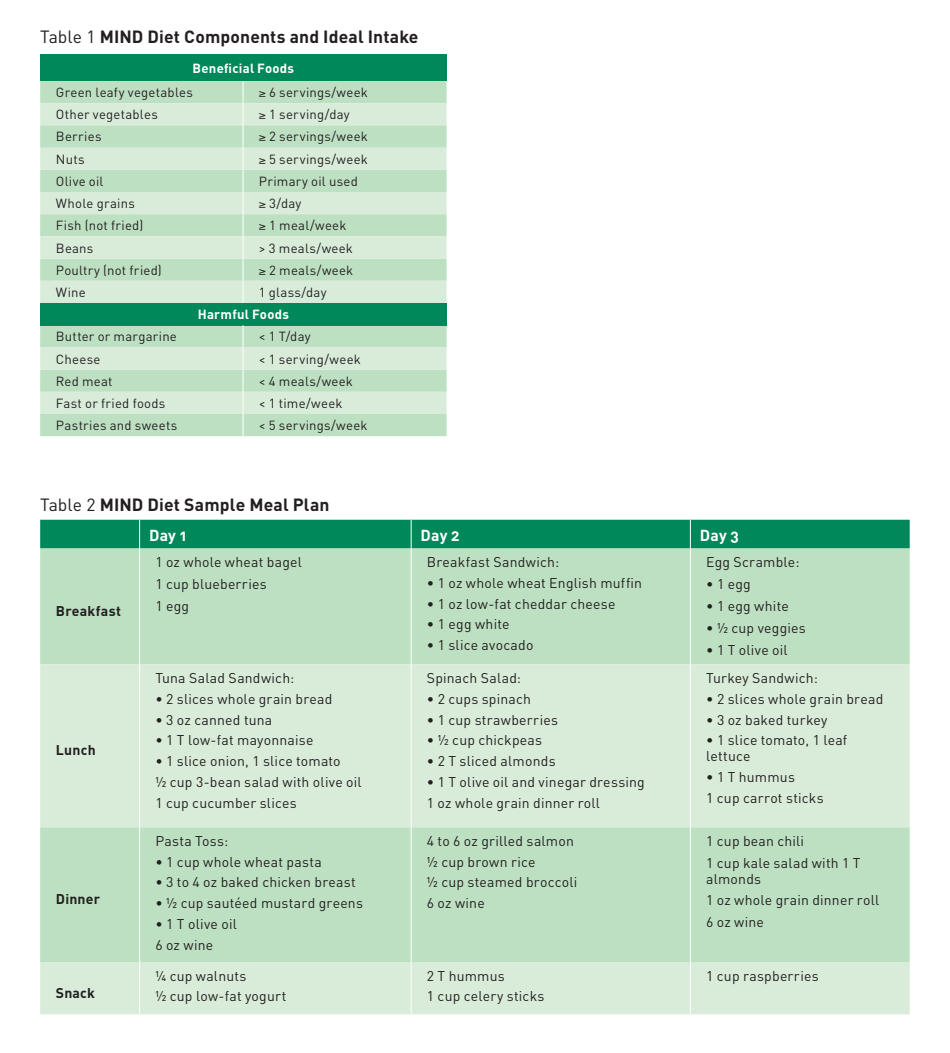
<style>
.page{position:relative;width:950px;height:1053px;background:#fff}
.page>*{position:absolute;margin:0;border:0;box-sizing:border-box;transform-origin:0 0}
.t1{font:700 17.5px "DIN";letter-spacing:.01em;color:#231f20}
.t2{font:15.75px "DIN Bold Alternate";letter-spacing:.015em;color:#fff}
.t3{font:14px/20.8px "DIN";letter-spacing:.015em;color:#231f20}
.t4{font:700 14px "DIN";letter-spacing:.015em;color:#231f20}
.t5{font:13.12px "DIN";letter-spacing:.02em;color:#231f20}
.t6{font:700 13.12px "DIN";letter-spacing:.02em;color:#fff}
.s1{font-weight:400}
</style>
<div class="page">
<div style="left:40px;top:54px;width:407px;height:27px;background:#00875a"></div>
<div style="left:40px;top:414px;width:407px;height:22px;background:#bde0c2"></div>
<svg style="left:40px;top:325px;width:407px;height:89px;background:#c8e5cc"></svg>
<div style="left:40px;top:303px;width:407px;height:22px;background:#00875a"></div>
<svg style="left:40px;top:81px;width:407px;height:222px;background:#cbe6ce"></svg>
<svg style="left:243px;top:325px;width:1px;height:111px"></svg>
<div style="left:40px;top:548px;width:870px;height:116px;background:#bde0c2"></div>
<svg style="left:40px;top:664px;width:870px;height:350px;background:#cde7d0"></svg>
<div style="left:40px;top:519px;width:870px;height:29px;background:#00875a"></div>
<hr style="left:139px;top:548px;width:1px;height:116px;background:#fff">
<hr style="left:411px;top:548px;width:1px;height:116px;background:#fff">
<hr style="left:690px;top:548px;width:1px;height:116px;background:#fff">
<hr style="left:139px;top:664px;width:1px;height:163px;background:#fff">
<hr style="left:411px;top:664px;width:1px;height:163px;background:#fff">
<hr style="left:690px;top:664px;width:1px;height:163px;background:#fff">
<hr style="left:139px;top:827px;width:1px;height:135px;background:#fff">
<hr style="left:411px;top:827px;width:1px;height:135px;background:#fff">
<hr style="left:690px;top:827px;width:1px;height:135px;background:#fff">
<hr style="left:139px;top:962px;width:1px;height:52px;background:#fff">
<hr style="left:411px;top:962px;width:1px;height:52px;background:#fff">
<hr style="left:690px;top:962px;width:1px;height:52px;background:#fff">
<p class="t1" style="left:40px;top:25px;width:380px"><span class="s1">Table 1</span> MIND Diet Components and Ideal Intake</p>
<p class="t6" style="left:193px;top:59px;width:103px">Beneficial Foods</p>
<p class="t5" style="left:56px;top:85px;width:138px">Green leafy vegetables</p>
<p class="t5" style="left:259px;top:85px;width:111px">≥ 6 servings/week</p>
<p class="t5" style="left:56px;top:107px;width:103px">Other vegetables</p>
<p class="t5" style="left:259px;top:107px;width:92px">≥ 1 serving/day</p>
<p class="t5" style="left:56px;top:129px;width:47px">Berries</p>
<p class="t5" style="left:259px;top:129px;width:111px">≥ 2 servings/week</p>
<p class="t5" style="left:56px;top:151px;width:30px">Nuts</p>
<p class="t5" style="left:259px;top:151px;width:111px">≥ 5 servings/week</p>
<p class="t5" style="left:56px;top:174px;width:49px">Olive oil</p>
<p class="t5" style="left:259px;top:174px;width:101px">Primary oil used</p>
<p class="t5" style="left:56px;top:196px;width:80px">Whole grains</p>
<p class="t5" style="left:259px;top:196px;width:44px">≥ 3/day</p>
<p class="t5" style="left:56px;top:218px;width:89px">Fish (not fried)</p>
<p class="t5" style="left:259px;top:218px;width:89px">≥ 1 meal/week</p>
<p class="t5" style="left:56px;top:240px;width:39px">Beans</p>
<p class="t5" style="left:259px;top:240px;width:96px">&gt; 3 meals/week</p>
<p class="t5" style="left:56px;top:262px;width:107px">Poultry (not fried)</p>
<p class="t5" style="left:259px;top:262px;width:96px">≥ 2 meals/week</p>
<p class="t5" style="left:56px;top:285px;width:31px">Wine</p>
<p class="t5" style="left:259px;top:285px;width:69px">1 glass/day</p>
<p class="t6" style="left:198px;top:306px;width:93px">Harmful Foods</p>
<p class="t5" style="left:56px;top:329px;width:122px">Butter or margarine</p>
<p class="t5" style="left:259px;top:329px;width:53px">&lt; 1 T/day</p>
<p class="t5" style="left:56px;top:351px;width:46px">Cheese</p>
<p class="t5" style="left:259px;top:351px;width:104px">&lt; 1 serving/week</p>
<p class="t5" style="left:56px;top:373px;width:58px">Red meat</p>
<p class="t5" style="left:259px;top:373px;width:96px">&lt; 4 meals/week</p>
<p class="t5" style="left:56px;top:396px;width:111px">Fast or fried foods</p>
<p class="t5" style="left:259px;top:396px;width:85px">&lt; 1 time/week</p>
<p class="t5" style="left:56px;top:418px;width:123px">Pastries and sweets</p>
<p class="t5" style="left:259px;top:418px;width:110px">&lt; 5 servings/week</p>
<p class="t1" style="left:40px;top:492px;width:291px"><span class="s1">Table 2</span> MIND Diet Sample Meal Plan</p>
<p class="t2" style="left:149px;top:524px;width:39px">Day 1</p>
<p class="t2" style="left:421px;top:524px;width:41px">Day 2</p>
<p class="t2" style="left:700px;top:524px;width:41px">Day 3</p>
<p class="t4" style="left:56px;top:601px;width:67px">Breakfast</p>
<p class="t4" style="left:56px;top:741px;width:41px">Lunch</p>
<p class="t4" style="left:56px;top:889px;width:46px">Dinner</p>
<p class="t4" style="left:56px;top:983px;width:41px">Snack</p>
<p class="t3" style="left:155px;top:551px;width:148px;line-height:21.9px">1 oz whole wheat bagel<br>1 cup blueberries<br>1 egg</p>
<p class="t3" style="left:427px;top:552px;width:134px">Breakfast Sandwich:</p>
<p class="t3" style="left:427px;top:572px;width:217px">• 1 oz whole wheat English muffin</p>
<p class="t3" style="left:427px;top:593px;width:190px">• 1 oz low-fat cheddar cheese</p>
<p class="t3" style="left:427px;top:614px;width:84px">• 1 egg white</p>
<p class="t3" style="left:427px;top:635px;width:108px">• 1 slice avocado</p>
<p class="t3" style="left:155px;top:667px;width:141px">Tuna Salad Sandwich:</p>
<p class="t3" style="left:155px;top:688px;width:179px">• 2 slices whole grain bread</p>
<p class="t3" style="left:155px;top:709px;width:118px">• 3 oz canned tuna</p>
<p class="t3" style="left:155px;top:730px;width:160px">• 1 T low-fat mayonnaise</p>
<p class="t3" style="left:155px;top:751px;width:208px">• 1 slice onion, 1 slice tomato<br>½ cup 3-bean salad with olive oil<br>1 cup cucumber slices</p>
<p class="t3" style="left:427px;top:667px;width:96px">Spinach Salad:</p>
<p class="t3" style="left:427px;top:688px;width:106px">• 2 cups spinach</p>
<p class="t3" style="left:427px;top:709px;width:133px">• 1 cup strawberries</p>
<p class="t3" style="left:427px;top:730px;width:117px">• ½ cup chickpeas</p>
<p class="t3" style="left:427px;top:751px;width:130px">• 2 T sliced almonds</p>
<p class="t3" style="left:427px;top:771px;width:219px">• 1 T olive oil and vinegar dressing<br>1 oz whole grain dinner roll</p>
<p class="t3" style="left:706px;top:552px;width:95px">Egg Scramble:</p>
<p class="t3" style="left:706px;top:573px;width:46px">• 1 egg</p>
<p class="t3" style="left:706px;top:595px;width:84px">• 1 egg white</p>
<p class="t3" style="left:706px;top:617px;width:101px">• ½ cup veggies</p>
<p class="t3" style="left:706px;top:639px;width:83px">• 1 T olive oil</p>
<p class="t3" style="left:706px;top:667px;width:113px">Turkey Sandwich:</p>
<p class="t3" style="left:706px;top:688px;width:179px">• 2 slices whole grain bread</p>
<p class="t3" style="left:706px;top:709px;width:123px">• 3 oz baked turkey</p>
<p class="t3" style="left:706px;top:732px;width:143px;line-height:15.8px">• 1 slice tomato, 1 leaf lettuce</p>
<p class="t3" style="left:706px;top:766px;width:119px">• 1 T hummus<br>1 cup carrot sticks</p>
<p class="t3" style="left:155px;top:830px;width:74px">Pasta Toss:</p>
<p class="t3" style="left:155px;top:851px;width:168px">• 1 cup whole wheat pasta</p>
<p class="t3" style="left:155px;top:872px;width:202px">• 3 to 4 oz baked chicken breast</p>
<p class="t3" style="left:155px;top:893px;width:209px">• ½ cup sautéed mustard greens</p>
<p class="t3" style="left:155px;top:913px;width:83px">• 1 T olive oil<br>6 oz wine</p>
<p class="t3" style="left:427px;top:830px;width:152px">4 to 6 oz grilled salmon ½ cup brown rice<br>½ cup steamed broccoli<br>6 oz wine</p>
<p class="t3" style="left:706px;top:830px;width:156px;line-height:21.9px">1 cup bean chili<br>1 cup kale salad with 1 T</p>
<p class="t3" style="left:706px;top:867px;width:175px;line-height:21.9px">almonds<br>1 oz whole grain dinner roll<br>6 oz wine</p>
<p class="t3" style="left:155px;top:965px;width:133px">¼ cup walnuts<br>½ cup low-fat yogurt</p>
<p class="t3" style="left:427px;top:965px;width:119px">2 T hummus<br>1 cup celery sticks</p>
<p class="t3" style="left:706px;top:965px;width:114px">1 cup raspberries</p>
</div>
